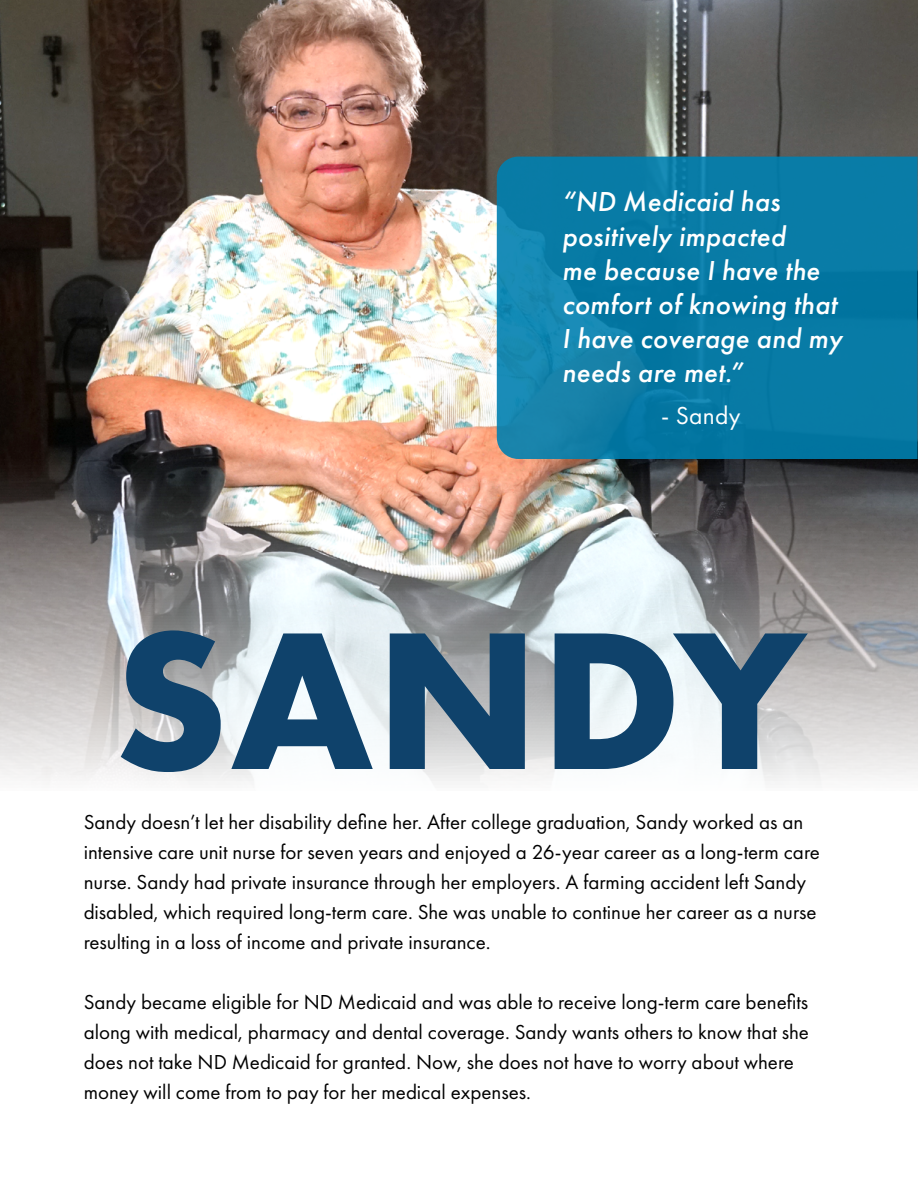
<style>
.page{position:relative;width:918px;height:1188px;background:#fff}
.page>*{position:absolute;margin:0;border:0;box-sizing:border-box;transform-origin:0 0}
.t1{font:700 203.1px "Futura PT";letter-spacing:.005em;color:#0f426b}
.t2{font:italic 500 28.5px/34.2px "Futura PT";letter-spacing:.01em;color:#fff}
.t3{font:25.5px "Futura PT";letter-spacing:.01em;color:#fff}
.t4{font:21px/30px "Futura PT";color:#000}
</style>
<div class="page">
<img style="left:0;top:0;width:918px;height:781px">
<svg style="left:497px;top:157px;width:421px;height:302px;background:#097ba5"></svg>
<p class="t2" style="left:562px;top:185px;width:282px">“ND Medicaid has positively impacted<br>me because I have the comfort of knowing that<br>I have coverage and my needs are met.”</p>
<p class="t3" style="left:661px;top:401px;width:81px">- Sandy</p>
<p class="t1" style="left:113px;top:570px;width:694px">SANDY</p>
<p class="t4" style="left:84px;top:807px;width:738px">Sandy doesn’t let her disability define her. After college graduation, Sandy worked as an intensive care unit nurse for seven years and enjoyed a 26-year career as a long-term care nurse. Sandy had private insurance through her employers. A farming accident left Sandy disabled, which required long-term care. She was unable to continue her career as a nurse resulting in a loss of income and private insurance.</p>
<p class="t4" style="left:84px;top:987px;width:727px">Sandy became eligible for ND Medicaid and was able to receive long-term care benefits along with medical, pharmacy and dental coverage. Sandy wants others to know that she does not take ND Medicaid for granted. Now, she does not have to worry about where money will come from to pay for her medical expenses.</p>
</div>
